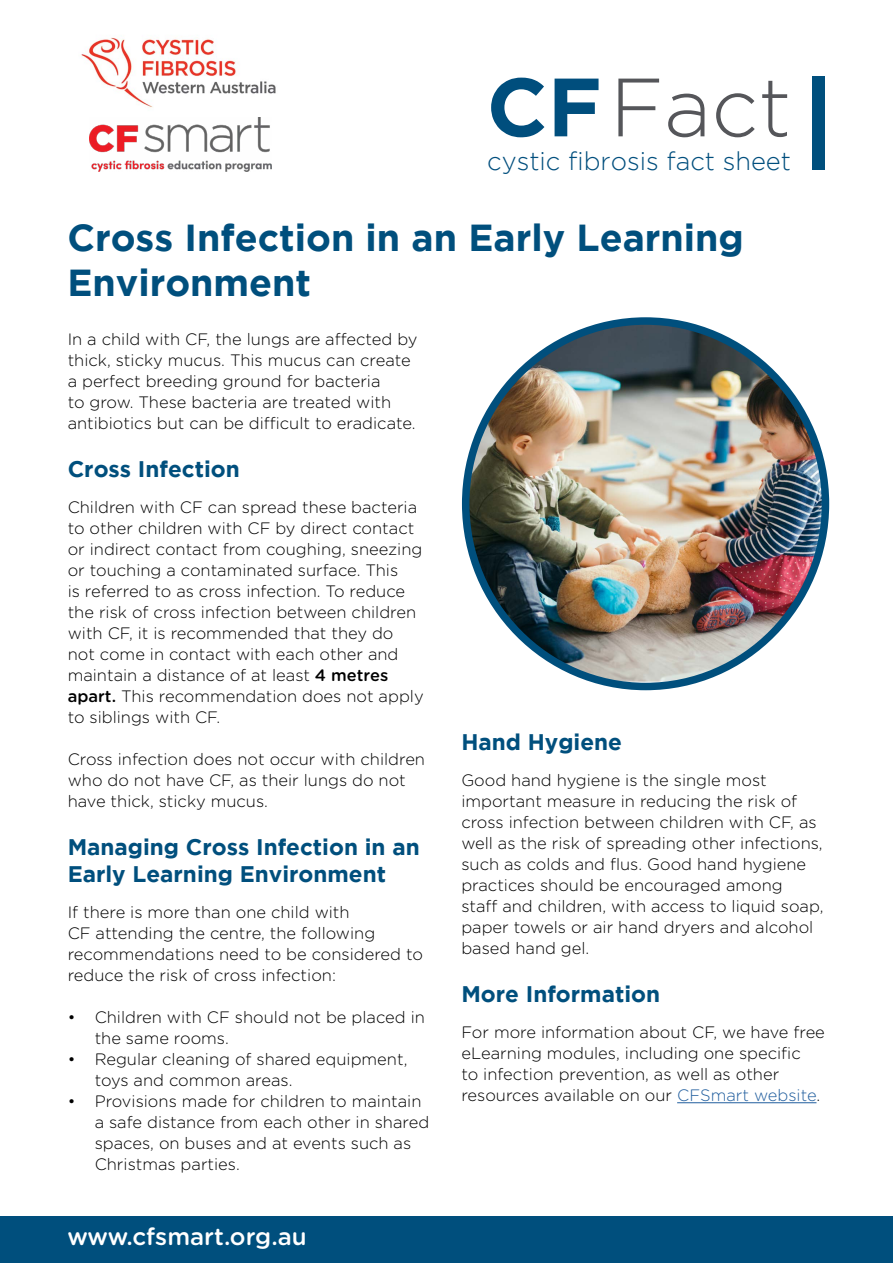
<style>
.page{position:relative;width:893px;height:1263px;background:#fff}
.page>*{position:absolute;margin:0;border:0;box-sizing:border-box;transform-origin:0 0}
.t1{font:300 82.5px "Gotham";color:#55565a}
.t2{font:700 37.5px/45px "Gotham";color:#004f7d}
.t3{font:300 25.5px "Gotham";color:#004e7d}
.t4{font:500 24px "Gotham Rounded";color:#fff}
.t5{font:700 22.5px/27px "Gotham";color:#004f7d}
.t6{font:300 16.5px/21px "Gotham Rounded";color:#000}
.s1{font-weight:700;color:#004e7d}
.s2{font-weight:500}
.s3{color:#215e9e}
</style>
<div class="page">
<div style="left:812px;top:76px;width:13px;height:94px;background:#004f7d"></div>
<hr style="left:677px;top:1102px;width:139px;height:1px;background:#215e9e">
<img style="left:466px;top:322px;width:359px;height:360px">
<div style="left:462px;top:317px;width:367px;height:373px;border:8px solid #004f7d;border-radius:50%"></div>
<img style="left:89px;top:117px;width:182px;height:55px">
<img style="left:81px;top:37px;width:195px;height:71px">
<div style="left:0;top:1216px;width:893px;height:47px;background:#004f7d"></div>
<h1 class="t1" style="left:487px;top:62px;width:306px"><span class="s1">CF</span> Fact</h1>
<h3 class="t3" style="left:487px;top:147px;width:305px">cystic fibrosis fact sheet</h3>
<h2 class="t2" style="left:67px;top:214px;width:678px">Cross Infection in an Early Learning<br>Environment</h2>
<p class="t6" style="left:68px;top:328px;width:351px">In a child with CF, the lungs are affected by thick, sticky mucus. This mucus can create a perfect breeding ground for bacteria<br>to grow. These bacteria are treated with antibiotics but can be difficult to eradicate.</p>
<h3 class="t5" style="left:68px;top:455px;width:174px">Cross Infection</h3>
<p class="t6" style="left:68px;top:496px;width:357px">Children with CF can spread these bacteria to other children with CF by direct contact or indirect contact from coughing, sneezing or touching a contaminated surface. This<br>is referred to as cross infection. To reduce the risk of cross infection between children with CF, it is recommended that they do not come in contact with each other and maintain a distance of at least <span class="s2">4 metres apart.</span> This recommendation does not apply to siblings with CF.</p>
<p class="t6" style="left:68px;top:748px;width:359px">Cross infection does not occur with children who do not have CF, as their lungs do not have thick, sticky mucus.</p>
<h3 class="t5" style="left:68px;top:833px;width:353px">Managing Cross Infection in an<br>Early Learning Environment</h3>
<p class="t6" style="left:68px;top:901px;width:357px">If there is more than one child with<br>CF attending the centre, the following recommendations need to be considered to reduce the risk of cross infection:</p>
<p class="t6" style="left:95px;top:1006px;width:332px;text-indent:-27px">• Children with CF should not be placed in the same rooms.</p>
<p class="t6" style="left:95px;top:1048px;width:314px;text-indent:-27px">• Regular cleaning of shared equipment, toys and common areas.</p>
<p class="t6" style="left:95px;top:1090px;width:336px;text-indent:-27px">• Provisions made for children to maintain a safe distance from each other in shared spaces, on buses and at events such as Christmas parties.</p>
<h3 class="t5" style="left:461px;top:728px;width:162px">Hand Hygiene</h3>
<p class="t6" style="left:461px;top:769px;width:364px">Good hand hygiene is the single most important measure in reducing the risk of cross infection between children with CF, as well as the risk of spreading other infections, such as colds and flus. Good hand hygiene practices should be encouraged among<br>staff and children, with access to liquid soap, paper towels or air hand dryers and alcohol based hand gel.</p>
<h3 class="t5" style="left:461px;top:980px;width:200px">More Information</h3>
<p class="t6" style="left:461px;top:1021px;width:365px">For more information about CF, we have free eLearning modules, including one specific<br>to infection prevention, as well as other resources available on our <span class="s3">CFSmart website</span>.</p>
<h3 class="t4" style="left:67px;top:1219px;width:241px">www.cfsmart.org.au</h3>
</div>
